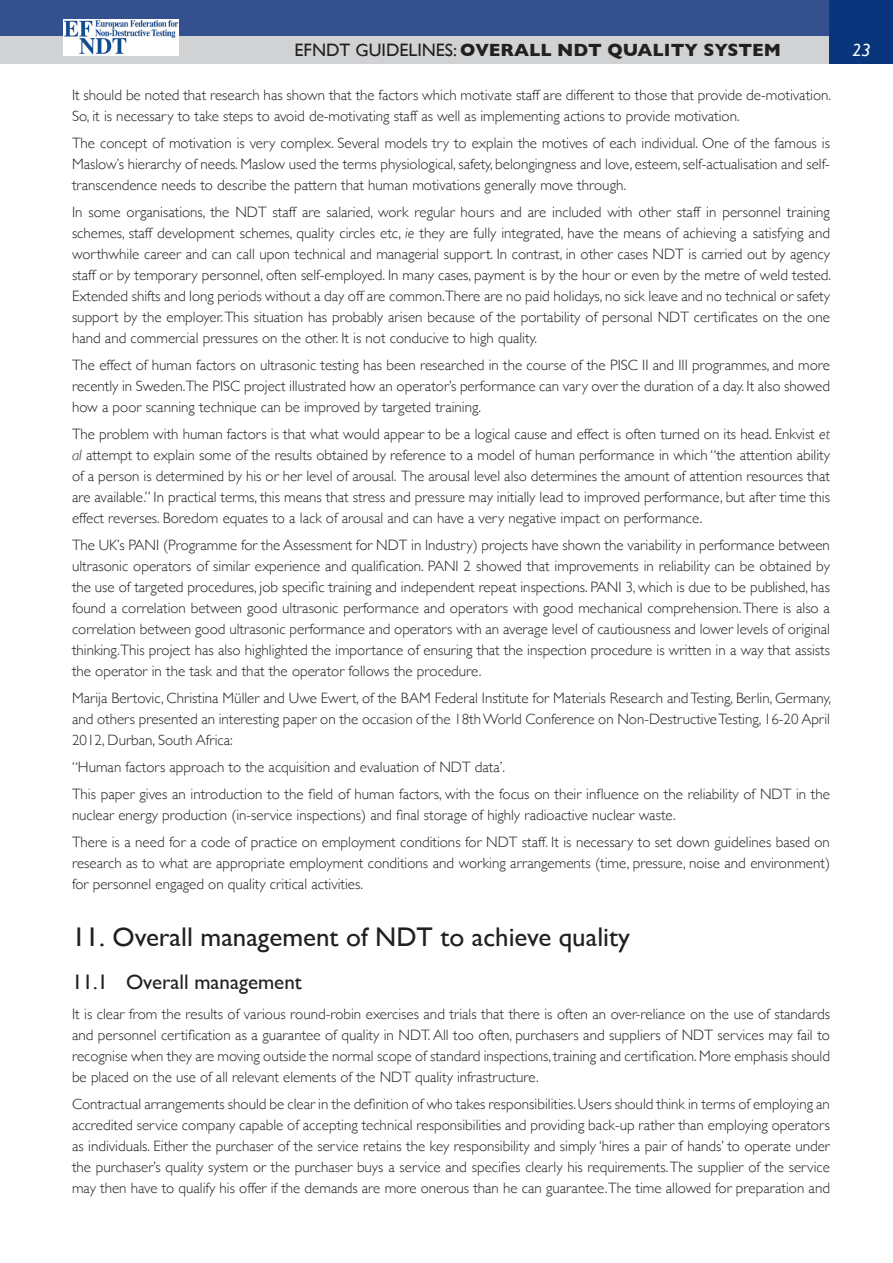
<style>
.page{position:relative;width:893px;height:1263px;background:#fff}
.page>*{position:absolute;margin:0;border:0;box-sizing:border-box;transform-origin:0 0}
.Heading_1{font:27px "Gill Sans";color:#231f20}
.Heading_2{font:21px "Gill Sans";color:#231f20}
.t1{font:700 18px "Gill Sans";color:#231f20}
.t2{font:italic 18px "Gill Sans";color:#fff}
.Body_text{font:300 15px/21px "Gill Sans";color:#231f20;text-align:justify}
.s1{font-weight:400}
.s2{font-style:italic}
</style>
<div class="page">
<div style="left:0;top:0;width:893px;height:36px;background:#35508e"></div>
<div style="left:0;top:36px;width:893px;height:27px;background:#d1d2d4"></div>
<div style="left:830px;top:0;width:63px;height:63px;background:#08357c"></div>
<p class="t1" style="left:295px;top:35px;width:488px"><span class="s1">EFNDT GUIDELINES:</span> OVERALL NDT QUALITY SYSTEM</p>
<p class="Body_text" style="left:72px;top:84px;width:761px">It should be noted that research has shown that the factors which motivate staff are different to those that provide de-motivation.<br>So, it is necessary to take steps to avoid de-motivating staff as well as implementing actions to provide motivation.</p>
<p class="Body_text" style="left:72px;top:132px;width:759px">The concept of motivation is very complex. Several models try to explain the motives of each individual. One of the famous is Maslow’s hierarchy of needs. Maslow used the terms physiological, safety, belongingness and love, esteem, self-actualisation and self&shy;transcendence needs to describe the pattern that human motivations generally move through.</p>
<p class="Body_text" style="left:72px;top:201px;width:761px">In some organisations, the NDT staff are salaried, work regular hours and are included with other staff in personnel training schemes, staff development schemes, quality circles etc, <span class="s2">ie</span> they are fully integrated, have the means of achieving a satisfying and worthwhile career and can call upon technical and managerial support. In contrast, in other cases NDT is carried out by agency staff or by temporary personnel, often self-employed. In many cases, payment is by the hour or even by the metre of weld tested.<br>Extended shifts and long periods without a day off are common.There are no paid holidays, no sick leave and no technical or safety support by the employer. This situation has probably arisen because of the portability of personal NDT certificates on the one hand and commercial pressures on the other. It is not conducive to high quality.</p>
<p class="Body_text" style="left:72px;top:354px;width:759px">The effect of human factors on ultrasonic testing has been researched in the course of the PISC II and III programmes, and more recently in Sweden.The PISC project illustrated how an operator’s performance can vary over the duration of a day. It also showed how a poor scanning technique can be improved by targeted training.</p>
<p class="Body_text" style="left:72px;top:423px;width:759px">The problem with human factors is that what would appear to be a logical cause and effect is often turned on its head. Enkvist <span class="s2">et al</span> attempt to explain some of the results obtained by reference to a model of human performance in which “the attention ability of a person is determined by his or her level of arousal. The arousal level also determines the amount of attention resources that are available.” In practical terms, this means that stress and pressure may initially lead to improved performance, but after time this effect reverses. Boredom equates to a lack of arousal and can have a very negative impact on performance.</p>
<p class="Body_text" style="left:72px;top:534px;width:759px">The UK’s PANI (Programme for the Assessment for NDT in Industry) projects have shown the variability in performance between ultrasonic operators of similar experience and qualification. PANI 2 showed that improvements in reliability can be obtained by the use of targeted procedures, job specific training and independent repeat inspections. PANI 3, which is due to be published, has found a correlation between good ultrasonic performance and operators with good mechanical comprehension. There is also a correlation between good ultrasonic performance and operators with an average level of cautiousness and lower levels of original thinking. This project has also highlighted the importance of ensuring that the inspection procedure is written in a way that assists the operator in the task and that the operator follows the procedure.</p>
<p class="Body_text" style="left:72px;top:687px;width:761px">Marija Bertovic, Christina Müller and Uwe Ewert, of the BAM Federal Institute for Materials Research and Testing, Berlin, Germany, and others presented an interesting paper on the occasion of the 18th World Conference on Non-Destructive Testing, 16-20 April 2012, Durban, South Africa:</p>
<p class="Body_text" style="left:72px;top:756px;width:435px">“Human factors approach to the acquisition and evaluation of NDT data’.</p>
<p class="Body_text" style="left:72px;top:783px;width:759px">This paper gives an introduction to the field of human factors, with the focus on their influence on the reliability of NDT in the nuclear energy production (in-service inspections) and final storage of highly radioactive nuclear waste.</p>
<p class="Body_text" style="left:72px;top:831px;width:759px">There is a need for a code of practice on employment conditions for NDT staff. It is necessary to set down guidelines based on research as to what are appropriate employment conditions and working arrangements (time, pressure, noise and environment) for personnel engaged on quality critical activities.</p>
<p class="Heading_1" style="left:72px;top:921px;width:559px">11. Overall management of NDT to achieve quality</p>
<p class="Heading_2" style="left:72px;top:970px;width:231px">11.1 Overall management</p>
<p class="Body_text" style="left:72px;top:1003px;width:759px">It is clear from the results of various round-robin exercises and trials that there is often an over-reliance on the use of standards and personnel certification as a guarantee of quality in NDT. All too often, purchasers and suppliers of NDT services may fail to recognise when they are moving outside the normal scope of standard inspections, training and certification. More emphasis should be placed on the use of all relevant elements of the NDT quality infrastructure.</p>
<p class="Body_text" style="left:72px;top:1093px;width:759px">Contractual arrangements should be clear in the definition of who takes responsibilities. Users should think in terms of employing an accredited service company capable of accepting technical responsibilities and providing back-up rather than employing operators as individuals. Either the purchaser of the service retains the key responsibility and simply ‘hires a pair of hands’ to operate under the purchaser’s quality system or the purchaser buys a service and specifies clearly his requirements. The supplier of the service may then have to qualify his offer if the demands are more onerous than he can guarantee.The time allowed for preparation and</p>
<p class="t2" style="left:852px;top:39px;width:20px">23</p>
</div>
